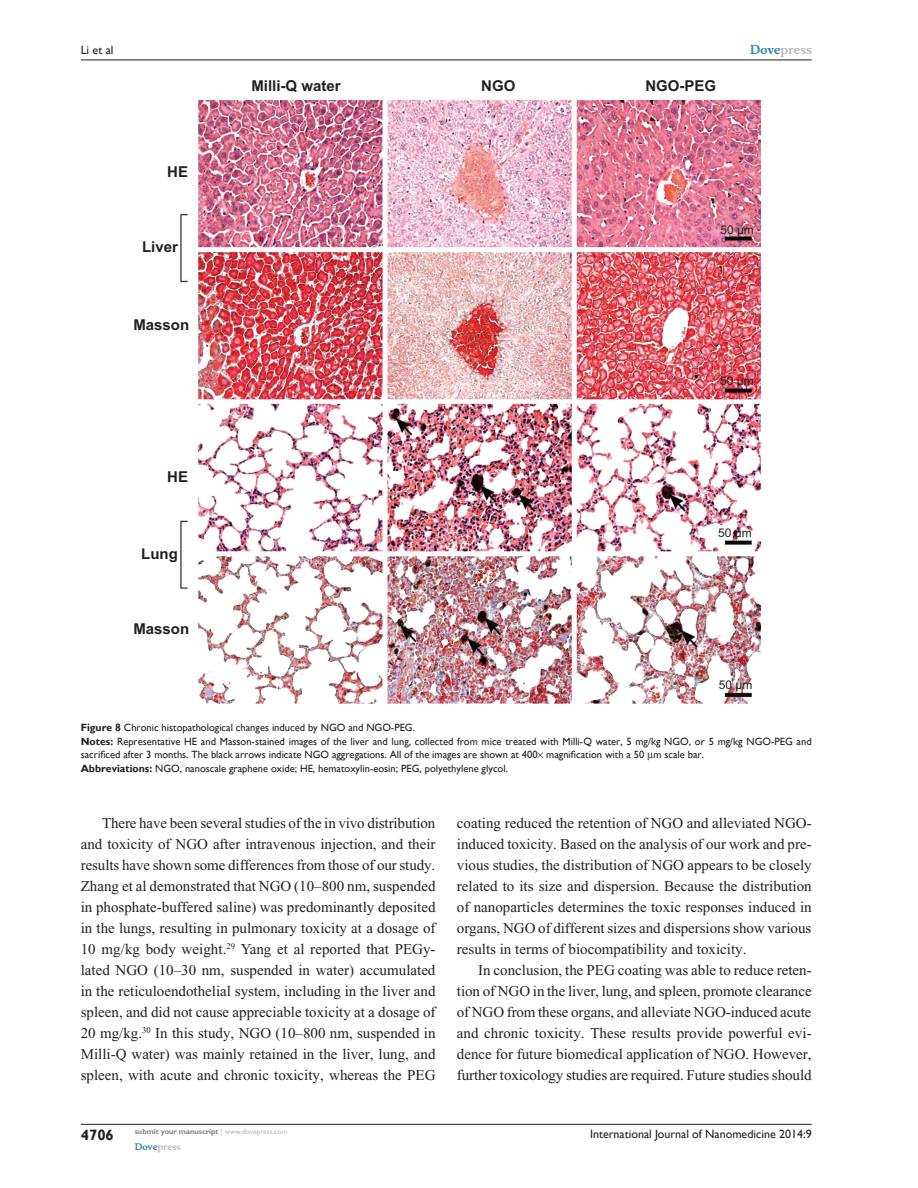
<style>
.page{position:relative;width:918px;height:1188px;background:#fff}
.page>*{position:absolute;margin:0;border:0;box-sizing:border-box;transform-origin:0 0}
.Tx{font:15px/21px "Times New Roman";color:#231f20;text-align:justify}
.t1{font:700 15px "Arial";color:#231f20}
.t2{font:700 15px "Gill Sans";color:#231f20}
.t3{font:12px "Gill Sans";color:#231f20}
.t4{font:12px "Arial";color:#231f20}
.t5{font:700 12px "Musee";color:#b8b9bc}
.FigSNRI{font:10.5px/13.5px "Gill Sans";color:#231f20}
.FigC{font:10.5px "Gill Sans";color:#231f20}
.t6{font:700 9px "Musee";color:#b8b9bc}
.t7{font:700 7.5px "Gill Sans";color:#808285}
.s1{color:#3485ae}
.s2{font-weight:700}
.s3{font-weight:400;color:#b8b9bc}
</style>
<div class="page">
<hr style="left:81px;top:1124px;width:731px;height:1px;background:#231f20">
<hr style="left:81px;top:60px;width:731px;height:1px;background:#231f20">
<img style="left:197px;top:100px;width:564px;height:604px">
<p class="t3" style="left:81px;top:43px;width:34px">Li et al</p>
<p class="t1" style="left:167px;top:162px;width:22px">HE</p>
<p class="t1" style="left:142px;top:237px;width:37px">Liver</p>
<p class="t1" style="left:133px;top:314px;width:57px">Masson</p>
<p class="t1" style="left:167px;top:466px;width:22px">HE</p>
<p class="t1" style="left:141px;top:544px;width:38px">Lung</p>
<p class="t1" style="left:133px;top:619px;width:57px">Masson</p>
<p class="t1" style="left:251px;top:76px;width:91px">Milli-Q water</p>
<p class="t1" style="left:481px;top:76px;width:36px">NGO</p>
<p class="t1" style="left:645px;top:76px;width:72px">NGO-PEG</p>
<p class="t5" style="left:750px;top:43px;width:63px"><span class="s1">Dove</span>press</p>
<p class="t4" style="left:720px;top:222px;width:35px">50 µm</p>
<p class="t4" style="left:720px;top:373px;width:35px">50 µm</p>
<p class="t4" style="left:718px;top:525px;width:35px">50 µm</p>
<p class="t4" style="left:719px;top:677px;width:35px">50 µm</p>
<p class="FigC" style="left:81px;top:722px;width:336px"><span class="s2">Figure 8</span> Chronic histopathological changes induced by NGO and NGO-PEG.</p>
<p class="FigSNRI" style="left:81px;top:735px;width:732px"><span class="s2">Notes:</span> Representative HE and Masson-stained images of the liver and lung, collected from mice treated with Milli-Q water, 5 mg/kg NGO, or 5 mg/kg NGO-PEG and sacrificed after 3 months. The black arrows indicate NGO aggregations. All of the images are shown at 400 magnification with a 50 m scale bar.</p>
<p class="FigSNRI" style="left:81px;top:762px;width:429px"><span class="s2">Abbreviations:</span> NGO, nanoscale graphene oxide; HE, hematoxylin-eosin; PEG, polyethylene glycol.</p>
<p class="Tx" style="left:81px;top:812px;width:356px;text-indent:21px">There have been several studies of the in vivo distribution and toxicity of NGO after intravenous injection, and their results have shown some differences from those of our study.<br>Zhang et al demonstrated that NGO (10–800 nm, suspended in phosphate-buffered saline) was predominantly deposited in the lungs, resulting in pulmonary toxicity at a dosage of 10 mg/kg body weight.<sup>29</sup> Yang et al reported that PEGy&shy;lated NGO (10–30 nm, suspended in water) accumulated in the reticuloendothelial system, including in the liver and spleen, and did not cause appreciable toxicity at a dosage of 20 mg/kg.<sup>30</sup> In this study, NGO (10–800 nm, suspended in Milli-Q water) was mainly retained in the liver, lung, and spleen, with acute and chronic toxicity, whereas the PEG</p>
<p class="Tx" style="left:457px;top:812px;width:356px">coating reduced the retention of NGO and alleviated NGO&shy;induced toxicity. Based on the analysis of our work and pre&shy;vious studies, the distribution of NGO appears to be closely related to its size and dispersion. Because the distribution of nanoparticles determines the toxic responses induced in organs, NGO of different sizes and dispersions show various results in terms of biocompatibility and toxicity.</p>
<p class="Tx" style="left:457px;top:959px;width:356px;text-indent:21px">In conclusion, the PEG coating was able to reduce reten&shy;tion of NGO in the liver, lung, and spleen, promote clearance of NGO from these organs, and alleviate NGO-induced acute and chronic toxicity. These results provide powerful evi&shy;dence for future biomedical application of NGO. However, further toxicology studies are required. Future studies should</p>
<p class="t2" style="left:81px;top:1126px;width:35px">4706</p>
<p class="t7" style="left:135px;top:1127px;width:154px">submit your manuscript <span class="s3">| www.dovepress.com</span></p>
<p class="t6" style="left:135px;top:1141px;width:48px"><span class="s1">Dove</span>press</p>
<p class="t3" style="left:590px;top:1127px;width:223px">International Journal of Nanomedicine 2014:9</p>
</div>
